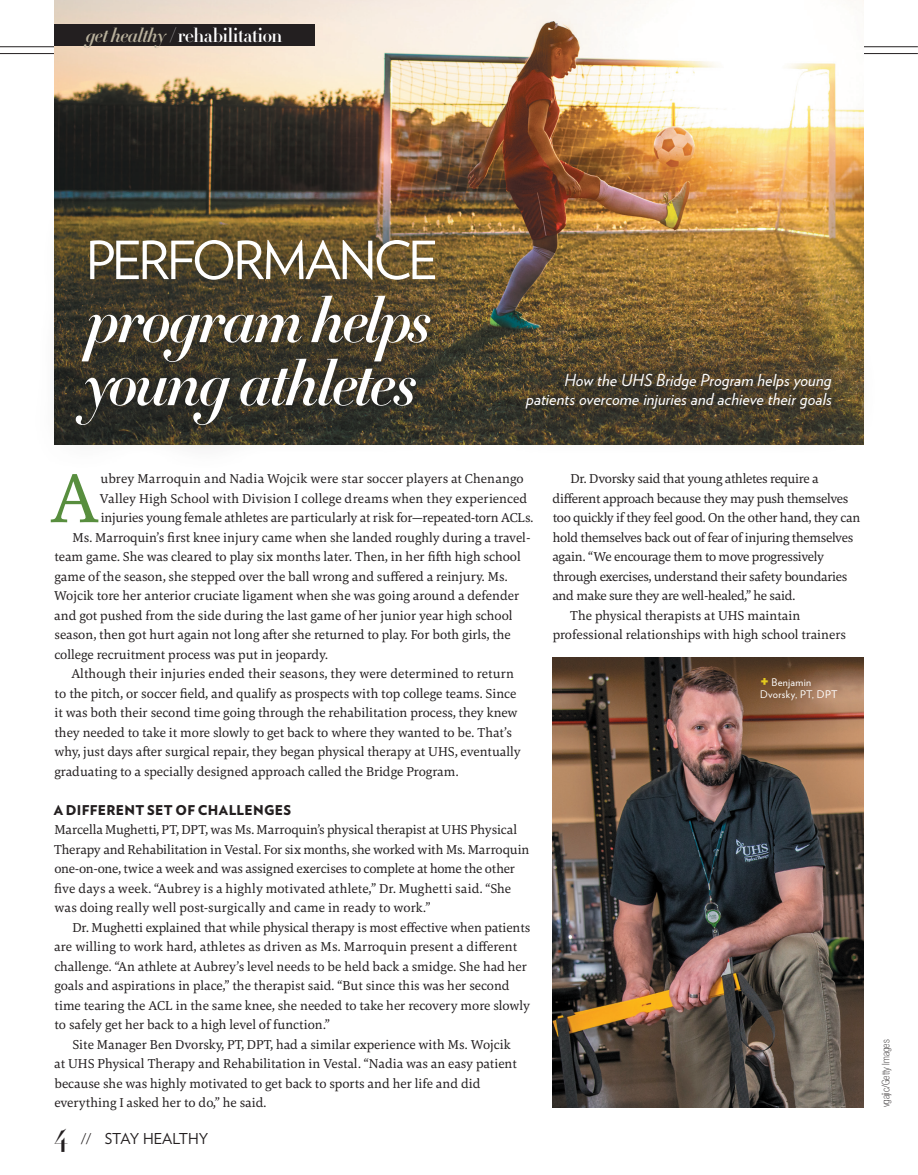
<style>
.page{position:relative;width:918px;height:1175px;background:#fff}
.page>*{position:absolute;margin:0;border:0;box-sizing:border-box;transform-origin:0 0}
.Body_drop_cap_UHS{font:72.75px "Carrara";color:#588e3e}
.Hed_Verlag_UHS{font:63px/63px "Didot HTF B24 Bold Ital";letter-spacing:-.04em;color:#fff}
.Hed_Verlag_UHS-2{font:52.5px "Verlag";letter-spacing:-.05em;color:#fff}
.Dept_tag_UHS{font:19.5px "Didot HTF B24 Bold";letter-spacing:-.03em;color:#fff}
.Short_Takes_Deck_UHS{font:italic 16.5px/19.5px "Verlag";letter-spacing:.005em;color:#fff;text-align:right}
.t1{font:15px "Verlag";color:#231f20}
.Body_indent_UHS{font:13.5px/19.5px "Carrara";color:#231f20}
.Body_no_indent_UHS{font:13.5px/19.5px "Carrara";letter-spacing:-.005em;color:#231f20}
.Body_indent_UHS-2{font:13.5px/19.5px "Carrara";letter-spacing:-.02em;color:#231f20}
.Body_drop_cap_UHS-2{font:13.5px/19.5px "Carrara";color:#231f20}
.Subheads_UHS{font:900 13.5px "Verlag";letter-spacing:.025em;color:#231f20}
.Caption_body_UHS{font:10.5px/12px "Verlag";letter-spacing:.03em;color:#fff}
.caption_body{font:100 condensed 10.5px "Helvetica Neue LT Std";color:#231f20}
.s1{font-family:"Didot HTF B24 Bold Ital";color:#b9b19c}
.s2{font-family:"Didot HTF B24 Bold";font-size:28.5px}
.s3{font-family:"Helvetica Neue LT Std";font-weight:300}
.s4{font-weight:900;font-size:19.5px;color:#e4cb1e}
</style>
<div class="page">
<hr style="left:0;top:53px;width:918px;height:1px;background:#231f20">
<hr style="left:0;top:46px;width:918px;height:1px;background:#231f20">
<img style="left:54px;top:0;width:810px;height:324px">
<div style="left:54px;top:24px;width:261px;height:22px;background:#231f20"></div>
<div style="left:30px;top:191px;width:452px;height:281px;background:#231f20;opacity:.75"></div>
<div style="left:479px;top:324px;width:400px;height:132px;background:#231f20;opacity:.75"></div>
<img style="left:552px;top:657px;width:312px;height:450px">
<p class="Dept_tag_UHS" style="left:86px;top:23px;width:198px"><span class="s1">get healthy</span> / rehabilitation</p>
<p class="Hed_Verlag_UHS-2" style="left:86px;top:221px;width:354px">PERFORMANCE</p>
<p class="Hed_Verlag_UHS" style="left:84px;top:291px;width:349px">program helps young athletes</p>
<p class="Short_Takes_Deck_UHS" style="left:526px;top:369px;width:307px">How the UHS Bridge Program helps young patients overcome injuries and achieve their goals</p>
<p class="Body_drop_cap_UHS" style="left:50px;top:451px;width:50px">A</p>
<p class="Body_drop_cap_UHS-2" style="left:100px;top:469px;width:435px">ubrey Marroquin and Nadia Wojcik were star soccer players at Chenango<br>Valley High School with Division I college dreams when they experienced injuries young female athletes are particularly at risk for—repeated-torn ACLs.</p>
<p class="Body_indent_UHS" style="left:54px;top:527px;width:478px;text-indent:18px">Ms. Marroquin’s first knee injury came when she landed roughly during a travel&shy;team game. She was cleared to play six months later. Then, in her fifth high school game of the season, she stepped over the ball wrong and suffered a reinjury. Ms.<br>Wojcik tore her anterior cruciate ligament when she was going around a defender and got pushed from the side during the last game of her junior year high school season, then got hurt again not long after she returned to play. For both girls, the college recruitment process was put in jeopardy.</p>
<p class="Body_indent_UHS" style="left:54px;top:664px;width:468px;text-indent:17px">Although their injuries ended their seasons, they were determined to return to the pitch, or soccer field, and qualify as prospects with top college teams. Since it was both their second time going through the rehabilitation process, they knew they needed to take it more slowly to get back to where they wanted to be. That’s why, just days after surgical repair, they began physical therapy at UHS, eventually graduating to a specially designed approach called the Bridge Program.</p>
<p class="Subheads_UHS" style="left:54px;top:798px;width:239px">A DIFFERENT SET OF CHALLENGES</p>
<p class="Body_no_indent_UHS" style="left:54px;top:820px;width:477px">Marcella Mughetti, PT, DPT, was Ms. Marroquin’s physical therapist at UHS Physical Therapy and Rehabilitation in Vestal. For six months, she worked with Ms. Marroquin one-on-one, twice a week and was assigned exercises to complete at home the other five days a week. “Aubrey is a highly motivated athlete,” Dr. Mughetti said. “She was doing really well post-surgically and came in ready to work.”</p>
<p class="Body_indent_UHS" style="left:54px;top:917px;width:477px;text-indent:18px">Dr. Mughetti explained that while physical therapy is most effective when patients are willing to work hard, athletes as driven as Ms. Marroquin present a different challenge. “An athlete at Aubrey’s level needs to be held back a smidge. She had her goals and aspirations in place,” the therapist said. “But since this was her second time tearing the ACL in the same knee, she needed to take her recovery more slowly to safely get her back to a high level of function.”</p>
<p class="Body_indent_UHS" style="left:54px;top:1034px;width:464px;text-indent:18px">Site Manager Ben Dvorsky, PT, DPT, had a similar experience with Ms. Wojcik at UHS Physical Therapy and Rehabilitation in Vestal. “Nadia was an easy patient because she was highly motivated to get back to sports and her life and did everything I asked her to do,” he said.</p>
<p class="t1" style="left:54px;top:1127px;width:156px"><span class="s2">4</span> <span class="s3">//</span> STAY HEALTHY</p>
<p class="Body_indent_UHS-2" style="left:552px;top:469px;width:309px;text-indent:18px">Dr. Dvorsky said that young athletes require a different approach because they may push themselves too quickly if they feel good. On the other hand, they can hold themselves back out of fear of injuring themselves again. “We encourage them to move progressively through exercises, understand their safety boundaries and make sure they are well-healed,” he said.</p>
<p class="Body_indent_UHS" style="left:553px;top:605px;width:295px;text-indent:17px">The physical therapists at UHS maintain professional relationships with high school trainers</p>
<p class="Caption_body_UHS" style="left:760px;top:675px;width:79px"><span class="s4">+</span> Benjamin<br>Dvorsky, PT, DPT</p>
<p class="caption_body" style="left:880px;top:1107px;width:69px;rotate:-90deg">vgajic/Getty Images</p>
</div>
